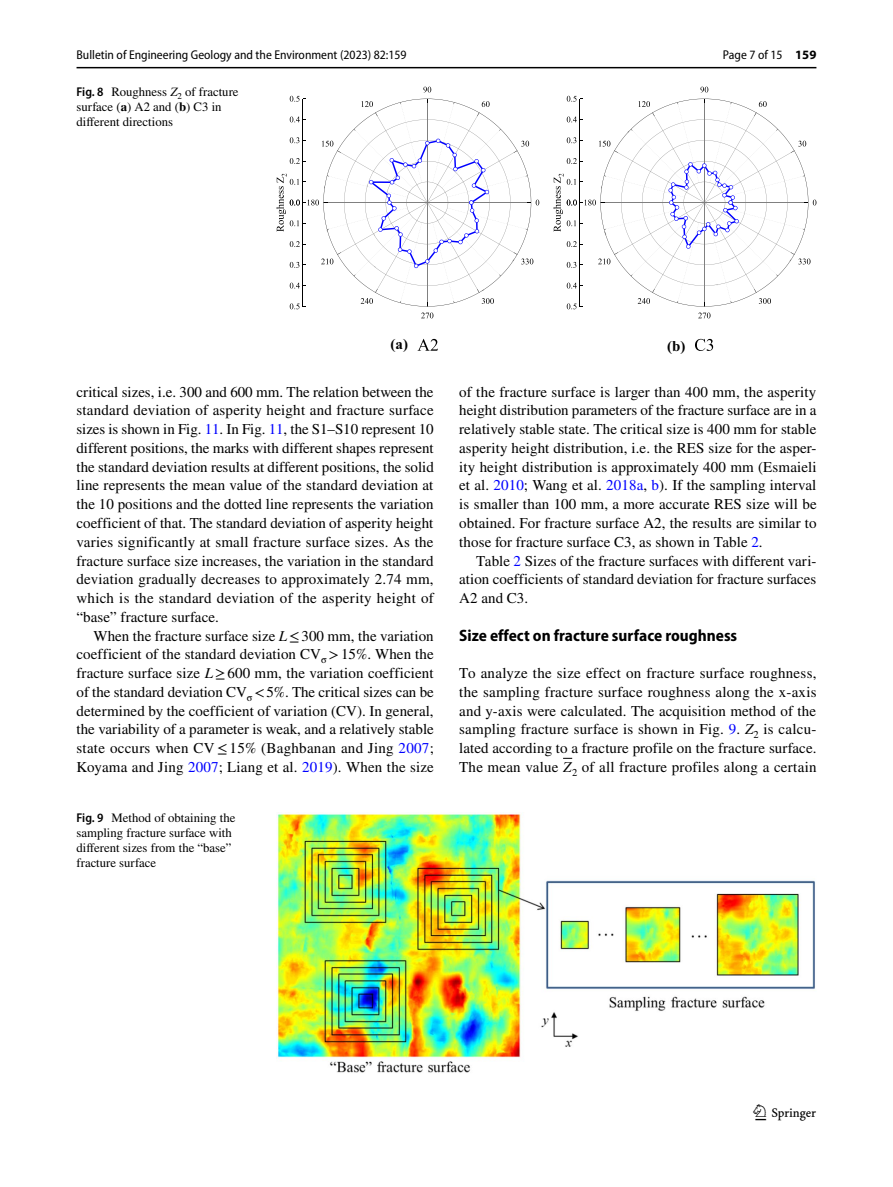
<style>
.page{position:relative;width:893px;height:1187px;background:#fff}
.page>*{position:absolute;margin:0;border:0;box-sizing:border-box;transform-origin:0 0}
.t1{font:22.5px "Springnew Regular 3";color:#000}
.t2{font:700 semi-condensed 16.5px "Myriad Pro";color:#000}
.t3{font:15px/18.8px "STIX";letter-spacing:.005em;color:#000;text-align:justify}
.t4{font:15px "Times New Roman PS Bold MT4";color:#000}
.t5{font:12.75px/15px "STIX";color:#000}
.t6{font:semi-condensed 12.75px "Myriad Pro";color:#000}
.s1{font-family:"Myriad Pro";font-weight:600;font-stretch:semi-condensed}
.s2{font-style:italic}
.s3{font-weight:700}
.s4{font-weight:700;font-stretch:normal}
.s5{color:#00f}
.s6{font-family:"STIX General Italic 5"}
</style>
<div class="page">
<hr style="left:77px;top:67px;width:739px;height:1px;background:#000">
<svg style="left:417px;top:339px;width:21px;height:12px"></svg>
<svg style="left:695px;top:339px;width:18px;height:12px"></svg>
<svg style="left:276px;top:87px;width:263px;height:231px"></svg>
<svg style="left:553px;top:87px;width:263px;height:231px"></svg>
<img style="left:276px;top:812px;width:539px;height:261px">
<p class="t6" style="left:77px;top:48px;width:332px">Bulletin of Engineering Geology and the Environment (2023) 82:159</p>
<p class="t5" style="left:77px;top:85px;width:164px"><span class="s1">Fig. 8</span> Roughness <span class="s2">Z</span><sub>2</sub> of fracture surface (<span class="s3">a</span>) A2 and (<span class="s3">b</span>) C3 in different directions</p>
<p class="t6" style="left:723px;top:48px;width:95px">Page 7 of 15 <span class="s4">159</span></p>
<p class="t4" style="left:390px;top:333px;width:19px">(a)</p>
<p class="t4" style="left:667px;top:335px;width:20px">(b)</p>
<p class="t3" style="left:77px;top:383px;width:359px">critical sizes, i.e. 300 and 600 mm. The relation between the standard deviation of asperity height and fracture surface sizes is shown in Fig. <span class="s5">11</span>. In Fig. <span class="s5">11</span>, the S1–S10 represent 10 different positions, the marks with different shapes represent the standard deviation results at different positions, the solid line represents the mean value of the standard deviation at the 10 positions and the dotted line represents the variation coefficient of that. The standard deviation of asperity height varies significantly at small fracture surface sizes. As the fracture surface size increases, the variation in the standard deviation gradually decreases to approximately 2.74 mm, which is the standard deviation of the asperity height of “base” fracture surface.</p>
<p class="t3" style="left:77px;top:627px;width:359px;text-indent:17px">When the fracture surface size <span class="s2">L</span>≤300 mm, the variation coefficient of the standard deviation CV<sub>σ</sub> &gt;15%. When the fracture surface size <span class="s2">L</span>≥600 mm, the variation coefficient of the standard deviation CV<sub>σ</sub> &lt;5%. The critical sizes can be determined by the coefficient of variation (CV). In general, the variability of a parameter is weak, and a relatively stable state occurs when CV ≤15% (Baghbanan and Jing <span class="s5">2007</span>; Koyama and Jing <span class="s5">2007</span>; Liang et al. <span class="s5">2019</span>). When the size</p>
<p class="t5" style="left:77px;top:811px;width:160px"><span class="s1">Fig. 9</span> Method of obtaining the sampling fracture surface with different sizes from the “base” fracture surface</p>
<p class="t3" style="left:459px;top:383px;width:359px">of the fracture surface is larger than 400 mm, the asperity height distribution parameters of the fracture surface are in a relatively stable state. The critical size is 400 mm for stable asperity height distribution, i.e. the RES size for the asper&shy;ity height distribution is approximately 400 mm (Esmaieli et al. <span class="s5">2010</span>; Wang et al. <span class="s5">2018a</span>, <span class="s5">b</span>). If the sampling interval is smaller than 100 mm, a more accurate RES size will be obtained. For fracture surface A2, the results are similar to those for fracture surface C3, as shown in Table <span class="s5">2</span>.</p>
<p class="t3" style="left:459px;top:552px;width:359px;text-indent:17px">Table <span class="s5">2</span> Sizes of the fracture surfaces with different vari&shy;ation coefficients of standard deviation for fracture surfaces A2 and C3.</p>
<p class="t2" style="left:459px;top:625px;width:279px">Size effect on fracture surface roughness</p>
<p class="t3" style="left:459px;top:664px;width:359px">To analyze the size effect on fracture surface roughness, the sampling fracture surface roughness along the x-axis and y-axis were calculated. The acquisition method of the sampling fracture surface is shown in Fig. <span class="s5">9</span>. <span class="s2">Z</span><sub>2</sub> is calcu&shy;lated according to a fracture profile on the fracture surface.<br>The mean value <span class="s6">Z</span><sub>2</sub> of all fracture profiles along a certain</p>
<h1 class="t1" style="left:755px;top:1104px;width:62px">1 3</h1>
</div>
